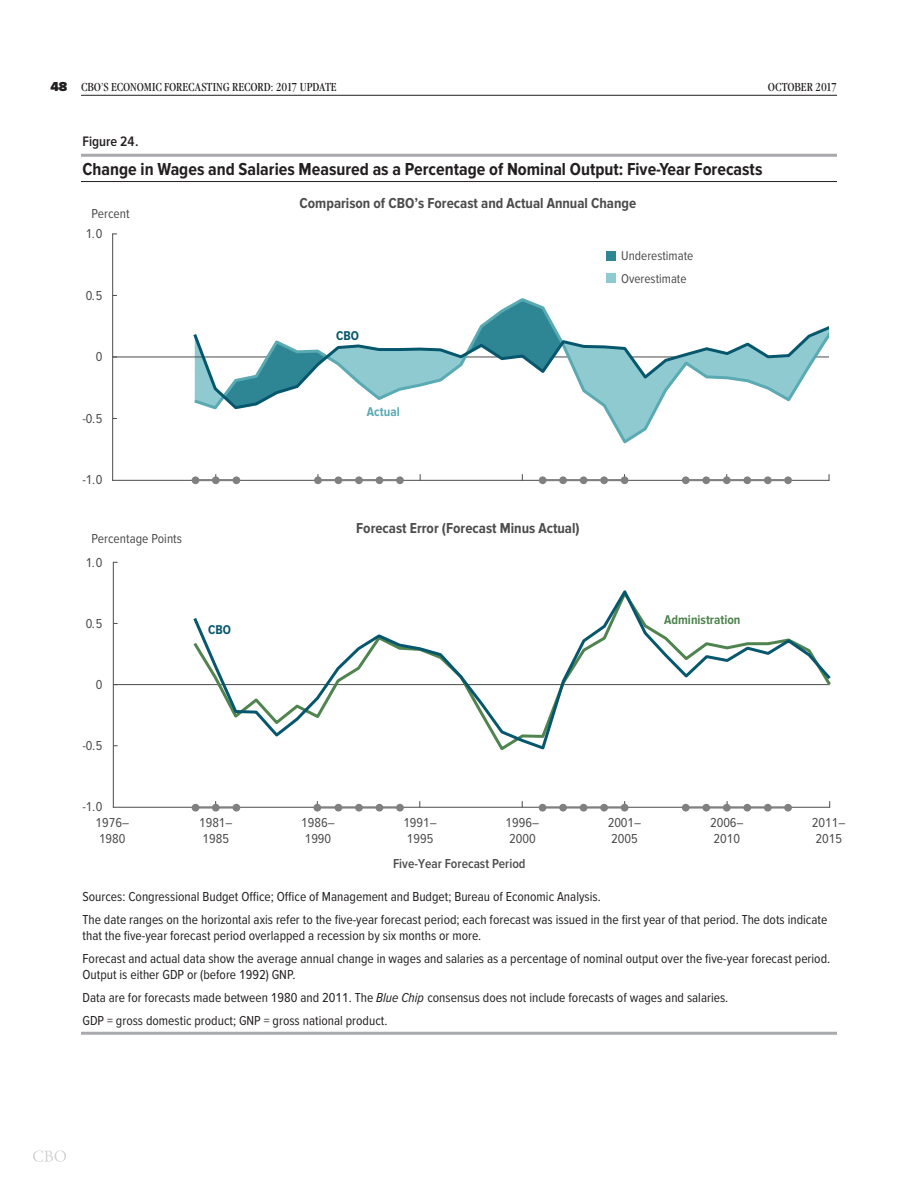
<style>
.page{position:relative;width:918px;height:1188px;background:#fff}
.page>*{position:absolute;margin:0;border:0;box-sizing:border-box;transform-origin:0 0}
.F-4_Title{font:700 18px "Proxima Nova Cond";color:#231f20}
.t1{font:700 15px "Proxima Nova Cond";color:#4c4c4c}
.t2{font:600 14.25px "Proxima Nova Cond";color:#231f20}
.N-Notes{font:13.5px/16.2px "Proxima Nova T Cond";color:#231f20}
.t3{font:13.5px/16.2px "Proxima Nova T Cond";color:#4b4b4b}
.N-Notes-Last{font:13.5px "Proxima Nova T Cond";color:#231f20}
.t4{font:13.5px "Proxima Nova T Cond";color:#4c4b4c}
.t5{font:600 13.5px "Proxima Nova T Cond";color:#4b4b4b}
.t6{font:13.2px/22.6px "Proxima Nova T Cond";color:#4b4b4b}
.t7{font:700 13.2px "Proxima Nova Cond";color:#4f844f}
.t8{font:700 13.2px "Proxima Nova Cond";color:#06576d}
.t9{font:700 13.2px "Proxima Nova Cond";color:#59aab2}
.t10{font:12px "Garamond Modern FS";color:#231f20}
.s1{font-family:"Proxima Nova";font-weight:900;font-size:13.5px}
.s2{font-style:italic}
</style>
<div class="page">
<svg style="left:33px;top:1150px;width:33px;height:12px"></svg>
<hr style="left:81px;top:95px;width:756px;height:1px;background:#231f20">
<hr style="left:81px;top:154px;width:756px;height:3px;background:#a8a9ad">
<hr style="left:81px;top:181px;width:756px;height:1px;background:#231f20">
<hr style="left:81px;top:1032px;width:756px;height:3px;background:#a8a9ad">
<hr style="left:113px;top:562px;width:1px;height:245px;background:#4c4b4c">
<hr style="left:113px;top:807px;width:717px;height:1px;background:#4c4b4c">
<hr style="left:113px;top:684px;width:717px;height:1px;background:#4c4b4c">
<svg style="left:191px;top:590px;width:640px;height:161px"></svg>
<hr style="left:113px;top:357px;width:717px;height:1px;background:#4c4b4c">
<hr style="left:112px;top:234px;width:1px;height:246px;background:#4c4b4c">
<hr style="left:113px;top:480px;width:716px;height:1px;background:#4c4b4c">
<svg style="left:483px;top:298px;width:174px;height:146px"></svg>
<svg style="left:191px;top:323px;width:639px;height:88px"></svg>
<div style="left:607px;top:252px;width:9px;height:9px;background:#2e8593"></div>
<div style="left:607px;top:274px;width:9px;height:9px;background:#8fcad1"></div>
<hr style="left:196px;top:806px;width:40px;height:3px;background:#808080">
<div style="left:192px;top:804px;width:7px;height:8px;background:#808080;border-radius:50%"></div>
<div style="left:212px;top:804px;width:8px;height:8px;background:#808080;border-radius:50%"></div>
<div style="left:233px;top:804px;width:7px;height:8px;background:#808080;border-radius:50%"></div>
<hr style="left:687px;top:806px;width:100px;height:3px;background:#808080">
<div style="left:682px;top:804px;width:8px;height:8px;background:#808080;border-radius:50%"></div>
<div style="left:702px;top:804px;width:8px;height:8px;background:#808080;border-radius:50%"></div>
<div style="left:723px;top:804px;width:8px;height:8px;background:#808080;border-radius:50%"></div>
<div style="left:743px;top:804px;width:8px;height:8px;background:#808080;border-radius:50%"></div>
<div style="left:764px;top:804px;width:8px;height:8px;background:#808080;border-radius:50%"></div>
<div style="left:784px;top:804px;width:8px;height:8px;background:#808080;border-radius:50%"></div>
<hr style="left:318px;top:806px;width:82px;height:3px;background:#808080">
<div style="left:335px;top:804px;width:7px;height:8px;background:#808080;border-radius:50%"></div>
<div style="left:313px;top:804px;width:8px;height:8px;background:#808080;border-radius:50%"></div>
<div style="left:355px;top:804px;width:8px;height:8px;background:#808080;border-radius:50%"></div>
<div style="left:376px;top:804px;width:7px;height:8px;background:#808080;border-radius:50%"></div>
<div style="left:396px;top:804px;width:8px;height:8px;background:#808080;border-radius:50%"></div>
<hr style="left:543px;top:806px;width:81px;height:3px;background:#808080">
<div style="left:559px;top:804px;width:8px;height:8px;background:#808080;border-radius:50%"></div>
<div style="left:580px;top:804px;width:7px;height:8px;background:#808080;border-radius:50%"></div>
<div style="left:539px;top:804px;width:7px;height:8px;background:#808080;border-radius:50%"></div>
<div style="left:600px;top:804px;width:8px;height:8px;background:#808080;border-radius:50%"></div>
<div style="left:621px;top:804px;width:8px;height:8px;background:#808080;border-radius:50%"></div>
<hr style="left:196px;top:479px;width:40px;height:2px;background:#808080">
<div style="left:192px;top:476px;width:7px;height:8px;background:#808080;border-radius:50%"></div>
<div style="left:212px;top:476px;width:8px;height:8px;background:#808080;border-radius:50%"></div>
<div style="left:233px;top:476px;width:7px;height:8px;background:#808080;border-radius:50%"></div>
<hr style="left:687px;top:479px;width:100px;height:2px;background:#808080">
<div style="left:682px;top:476px;width:8px;height:8px;background:#808080;border-radius:50%"></div>
<div style="left:702px;top:476px;width:8px;height:8px;background:#808080;border-radius:50%"></div>
<div style="left:723px;top:476px;width:8px;height:8px;background:#808080;border-radius:50%"></div>
<div style="left:743px;top:476px;width:8px;height:8px;background:#808080;border-radius:50%"></div>
<div style="left:764px;top:476px;width:8px;height:8px;background:#808080;border-radius:50%"></div>
<div style="left:784px;top:476px;width:8px;height:8px;background:#808080;border-radius:50%"></div>
<hr style="left:318px;top:479px;width:82px;height:2px;background:#808080">
<div style="left:335px;top:476px;width:7px;height:8px;background:#808080;border-radius:50%"></div>
<div style="left:314px;top:476px;width:8px;height:8px;background:#808080;border-radius:50%"></div>
<div style="left:355px;top:476px;width:8px;height:8px;background:#808080;border-radius:50%"></div>
<div style="left:376px;top:476px;width:7px;height:8px;background:#808080;border-radius:50%"></div>
<div style="left:396px;top:476px;width:8px;height:8px;background:#808080;border-radius:50%"></div>
<hr style="left:543px;top:479px;width:81px;height:2px;background:#808080">
<div style="left:559px;top:476px;width:8px;height:8px;background:#808080;border-radius:50%"></div>
<div style="left:539px;top:476px;width:8px;height:8px;background:#808080;border-radius:50%"></div>
<div style="left:580px;top:476px;width:7px;height:8px;background:#808080;border-radius:50%"></div>
<div style="left:600px;top:476px;width:8px;height:8px;background:#808080;border-radius:50%"></div>
<div style="left:621px;top:476px;width:8px;height:8px;background:#808080;border-radius:50%"></div>
<p class="t10" style="left:50px;top:80px;width:190px"><span class="s1">48</span> CBO’S ECONOMIC FORECASTING RECO</p>
<p class="t10" style="left:258px;top:80px;width:80px">RD: 2017 UPDATE</p>
<p class="t10" style="left:768px;top:80px;width:71px">OCTOBER 2017</p>
<p class="t2" style="left:82px;top:134px;width:58px">Figure 24.</p>
<p class="F-4_Title" style="left:82px;top:159px;width:681px">Change in Wages and Salaries Measured as a Percentage of Nominal Output: Five-Year Forecasts</p>
<p class="t3" style="left:91px;top:205px;width:40px">Percent</p>
<p class="t4" style="left:86px;top:226px;width:18px">1.0</p>
<p class="t4" style="left:86px;top:287px;width:18px">0.5</p>
<p class="t4" style="left:96px;top:349px;width:8px">0</p>
<p class="t4" style="left:82px;top:410px;width:21px">-0.5</p>
<p class="t4" style="left:82px;top:472px;width:21px">-1.0</p>
<p class="t3" style="left:91px;top:531px;width:92px">Percentage Points</p>
<p class="t4" style="left:86px;top:554px;width:18px">1.0</p>
<p class="t4" style="left:86px;top:615px;width:18px">0.5</p>
<p class="t4" style="left:96px;top:676px;width:8px">0</p>
<p class="t4" style="left:82px;top:737px;width:21px">-0.5</p>
<p class="t4" style="left:82px;top:799px;width:21px">-1.0</p>
<p class="t8" style="left:208px;top:622px;width:24px">CBO</p>
<p class="t1" style="left:300px;top:194px;width:338px">Comparison of CBO’s Forecast and Actual Annual Change</p>
<p class="t8" style="left:336px;top:328px;width:24px">CBO</p>
<p class="t9" style="left:367px;top:404px;width:34px">Actual</p>
<p class="t1" style="left:356px;top:520px;width:225px">Forecast Error (Forecast Minus Actual)</p>
<p class="t6" style="left:621px;top:245px;width:74px">Underestimate<br>Overestimate</p>
<p class="t7" style="left:664px;top:612px;width:78px">Administration</p>
<p class="t3" style="left:95px;top:814px;width:35px">1976–<br>1980</p>
<p class="t3" style="left:199px;top:814px;width:35px">1981–<br>1985</p>
<p class="t3" style="left:301px;top:814px;width:35px">1986–<br>1990</p>
<p class="t3" style="left:403px;top:814px;width:35px">1991–<br>1995</p>
<p class="t3" style="left:506px;top:814px;width:35px">1996–<br>2000</p>
<p class="t3" style="left:608px;top:814px;width:35px">2001–<br>2005</p>
<p class="t3" style="left:710px;top:814px;width:35px">2006–<br>2010</p>
<p class="t3" style="left:812px;top:814px;width:35px">2011–<br>2015</p>
<p class="t5" style="left:393px;top:855px;width:134px">Five-Year Forecast Period</p>
<p class="N-Notes" style="left:82px;top:888px;width:520px">Sources: Congressional Budget Office; Office of Management and Budget; Bureau of Economic Analysis.</p>
<p class="N-Notes" style="left:82px;top:911px;width:746px">The date ranges on the horizontal axis refer to the five-year forecast period; each forecast was issued in the first year of that period. The dots indicate that the five-year forecast period overlapped a recession by six months or more.</p>
<p class="N-Notes" style="left:82px;top:951px;width:749px">Forecast and actual data show the average annual change in wages and salaries as a percentage of nominal output over the five-year forecast period.<br>Output is either GDP or (before 1992) GNP.</p>
<p class="N-Notes" style="left:82px;top:990px;width:647px">Data are for forecasts made between 1980 and 2011. The <span class="s2">Blue Chip</span> consensus does not include forecasts of wages and salaries.</p>
<p class="N-Notes-Last" style="left:82px;top:1012px;width:306px">GDP = gross domestic product; GNP = gross national product.</p>
</div>
